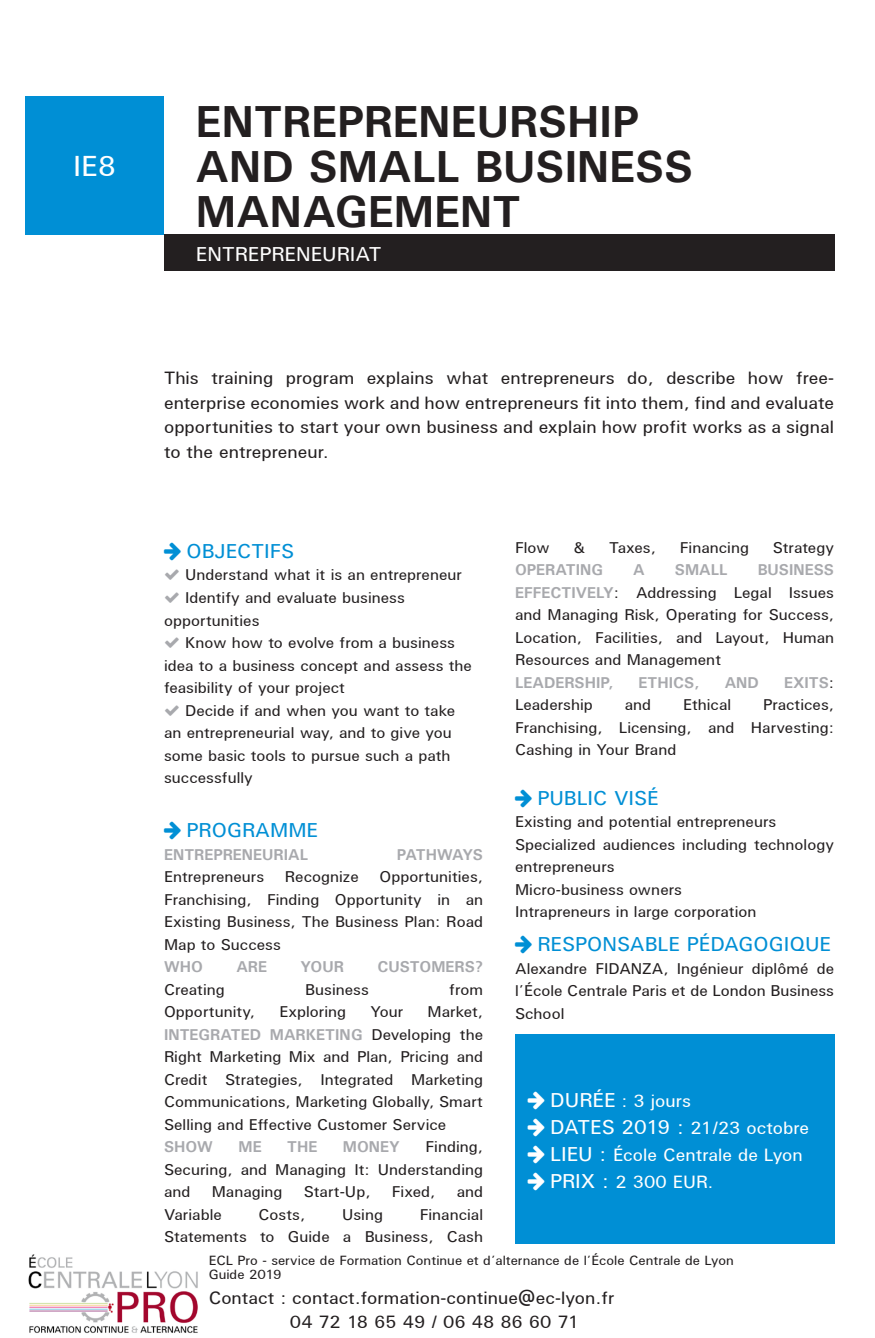
<style>
.page{position:relative;width:875px;height:1338px;background:#fff}
.page>*{position:absolute;margin:0;border:0;box-sizing:border-box;transform-origin:0 0}
.t1{font:700 45px/45px "U001";color:#231f20}
.t2{font:29.25px "U001";color:#fff}
.t3{font:20.25px "U001";color:#008fd5}
.t4{font:20.25px "U001";color:#fff}
.t5{font:18px/24.8px "U001";color:#231f20;text-align:justify}
.t6{font:18px "U001";color:#fff}
.t7{font:15.75px/22.5px "U001";color:#231f20;text-align:justify}
.t8{font:700 15.75px "U001";color:#a8a9ad}
.t9{font:700 15.75px "U001";letter-spacing:-.04em;color:#a8a9ad}
.t10{font:13.5px "U001";color:#231f20}
.s1{font-weight:700;color:#a8a9ad}
.s2{font-weight:400;color:#231f20}
.s3{font-size:20.25px}
</style>
<div class="page">
<div style="left:164px;top:234px;width:670px;height:37px;background:#231f20"></div>
<div style="left:25px;top:96px;width:139px;height:138px;background:#008fd5"></div>
<div style="left:515px;top:1034px;width:319px;height:210px;background:#008fd5"></div>
<img style="left:28px;top:1254px;width:170px;height:79px">
<p class="t2" style="left:73px;top:148px;width:45px">IE8</p>
<p class="t1" style="left:196px;top:99px;width:499px">ENTREPRENEURSHIP<br>AND SMALL BUSINESS<br>MANAGEMENT</p>
<p class="t4" style="left:196px;top:241px;width:187px">ENTREPRENEURIAT</p>
<p class="t5" style="left:164px;top:365px;width:671px">This training program explains what entrepreneurs do, describe how free&shy;enterprise economies work and how entrepreneurs fit into them, find and evaluate opportunities to start your own business and explain how profit works as a signal to the entrepreneur.</p>
<p class="t3" style="left:186px;top:538px;width:109px">OBJECTIFS</p>
<p class="t7" style="left:185px;top:563px;width:278px">Understand what it is an entrepreneur</p>
<p class="t7" style="left:164px;top:586px;width:242px;text-indent:21px">Identify and evaluate business opportunities</p>
<p class="t7" style="left:164px;top:631px;width:309px;text-align:left;text-indent:21px">Know how to evolve from a business idea to a business concept and assess the feasibility of your project</p>
<p class="t7" style="left:164px;top:698px;width:292px;text-align:left;text-indent:21px">Decide if and when you want to take an entrepreneurial way, and to give you some basic tools to pursue such a path successfully</p>
<p class="t3" style="left:186px;top:817px;width:133px">PROGRAMME</p>
<p class="t8" style="left:164px;top:844px;width:146px">ENTREPRENEURIAL</p>
<p class="t9" style="left:397px;top:844px;width:88px">PATHWAYS</p>
<p class="t7" style="left:164px;top:865px;width:102px">Entrepreneurs</p>
<p class="t7" style="left:285px;top:865px;width:75px">Recognize</p>
<p class="t7" style="left:164px;top:865px;width:320px;text-indent:215px">Opportunities, Franchising, Finding Opportunity in an Existing Business, The Business Plan: Road Map to Success</p>
<p class="t8" style="left:164px;top:956px;width:40px">WHO</p>
<p class="t8" style="left:236px;top:956px;width:32px">ARE</p>
<p class="t8" style="left:300px;top:956px;width:45px">YOUR</p>
<p class="t8" style="left:377px;top:956px;width:107px">CUSTOMERS?</p>
<p class="t7" style="left:164px;top:977px;width:62px">Creating</p>
<p class="t7" style="left:305px;top:977px;width:65px">Business</p>
<p class="t7" style="left:449px;top:977px;width:35px">from</p>
<p class="t7" style="left:164px;top:1000px;width:93px">Opportunity,</p>
<p class="t7" style="left:279px;top:1000px;width:68px">Exploring</p>
<p class="t7" style="left:370px;top:1000px;width:35px">Your</p>
<p class="t7" style="left:164px;top:1000px;width:320px;text-indent:263px">Market, <span class="s1">INTEGRATED MARKETING</span> Developing the Right Marketing Mix and Plan, Pricing and Credit Strategies, Integrated Marketing Communications, Marketing Globally, Smart Selling and Effective Customer Service</p>
<p class="t8" style="left:164px;top:1136px;width:50px">SHOW</p>
<p class="t8" style="left:238px;top:1136px;width:25px">ME</p>
<p class="t8" style="left:287px;top:1136px;width:32px">THE</p>
<p class="t8" style="left:343px;top:1136px;width:59px">MONEY</p>
<p class="t7" style="left:164px;top:1135px;width:320px;text-indent:261px">Finding, Securing, and Managing It: Understanding and</p>
<p class="t7" style="left:212px;top:1180px;width:72px">Managing</p>
<p class="t7" style="left:304px;top:1180px;width:68px">Start-Up,</p>
<p class="t7" style="left:392px;top:1180px;width:45px">Fixed,</p>
<p class="t7" style="left:456px;top:1180px;width:28px">and</p>
<p class="t7" style="left:164px;top:1202px;width:59px">Variable</p>
<p class="t7" style="left:258px;top:1202px;width:48px">Costs,</p>
<p class="t7" style="left:342px;top:1202px;width:42px">Using</p>
<p class="t7" style="left:164px;top:1202px;width:320px;text-align:right">Financial<br>Statements to Guide a Business, Cash</p>
<p class="t7" style="left:515px;top:536px;width:36px">Flow</p>
<p class="t7" style="left:573px;top:536px;width:13px">&amp;</p>
<p class="t7" style="left:609px;top:536px;width:48px">Taxes,</p>
<p class="t7" style="left:679px;top:536px;width:71px">Financing</p>
<p class="t7" style="left:772px;top:536px;width:63px">Strategy</p>
<p class="t8" style="left:515px;top:560px;width:90px">OPERATING</p>
<p class="t8" style="left:633px;top:560px;width:13px">A</p>
<p class="t8" style="left:674px;top:560px;width:54px">SMALL</p>
<p class="t7" style="left:515px;top:558px;width:320px;text-indent:243px"><span class="s1">BUSINESS EFFECTIVELY</span>: Addressing Legal Issues and Managing Risk, Operating for Success, Location, Facilities, and Layout, Human Resources and Management</p>
<p class="t8" style="left:515px;top:672px;width:100px">LEADERSHIP,</p>
<p class="t8" style="left:638px;top:672px;width:62px">ETHICS,</p>
<p class="t8" style="left:724px;top:672px;width:36px">AND</p>
<p class="t8" style="left:784px;top:672px;width:51px">EXITS<span class="s2">:</span></p>
<p class="t7" style="left:515px;top:693px;width:79px">Leadership</p>
<p class="t7" style="left:624px;top:693px;width:28px">and</p>
<p class="t7" style="left:683px;top:693px;width:50px">Ethical</p>
<p class="t7" style="left:515px;top:693px;width:320px;text-indent:248px">Practices, Franchising, Licensing, and Harvesting:<br>Cashing in Your Brand</p>
<p class="t3" style="left:537px;top:785px;width:123px">PUBLIC VISÉ</p>
<p class="t7" style="left:515px;top:810px;width:263px">Existing and potential entrepreneurs</p>
<p class="t7" style="left:515px;top:833px;width:320px">Specialized audiences including technology entrepreneurs</p>
<p class="t7" style="left:515px;top:878px;width:169px">Micro-business owners</p>
<p class="t7" style="left:515px;top:900px;width:243px">Intrapreneurs in large corporation</p>
<p class="t3" style="left:537px;top:931px;width:295px">RESPONSABLE PÉDAGOGIQUE</p>
<p class="t7" style="left:515px;top:956px;width:320px">Alexandre FIDANZA, Ingénieur diplômé de l’École Centrale Paris et de London Business School</p>
<p class="t6" style="left:550px;top:1090px;width:142px"><span class="s3">DURÉE</span> : 3 jours</p>
<p class="t6" style="left:550px;top:1117px;width:260px"><span class="s3">DATES 2019 :</span> 21/23 octobre</p>
<p class="t6" style="left:550px;top:1144px;width:254px"><span class="s3">LIEU :</span> École Centrale de Lyon</p>
<p class="t6" style="left:550px;top:1171px;width:165px"><span class="s3">PRIX :</span> 2 300 EUR.</p>
<p class="t10" style="left:209px;top:1252px;width:526px">ECL Pro - service de Formation Continue et d’alternance de l’École Centrale de Lyon</p>
<p class="t10" style="left:209px;top:1266px;width:74px">Guide 2019</p>
<p class="t5" style="left:209px;top:1285px;width:407px">Contact : contact.formation-continue@ec-lyon.fr</p>
<p class="t5" style="left:290px;top:1309px;width:291px">04 72 18 65 49 / 06 48 86 60 71</p>
</div>
